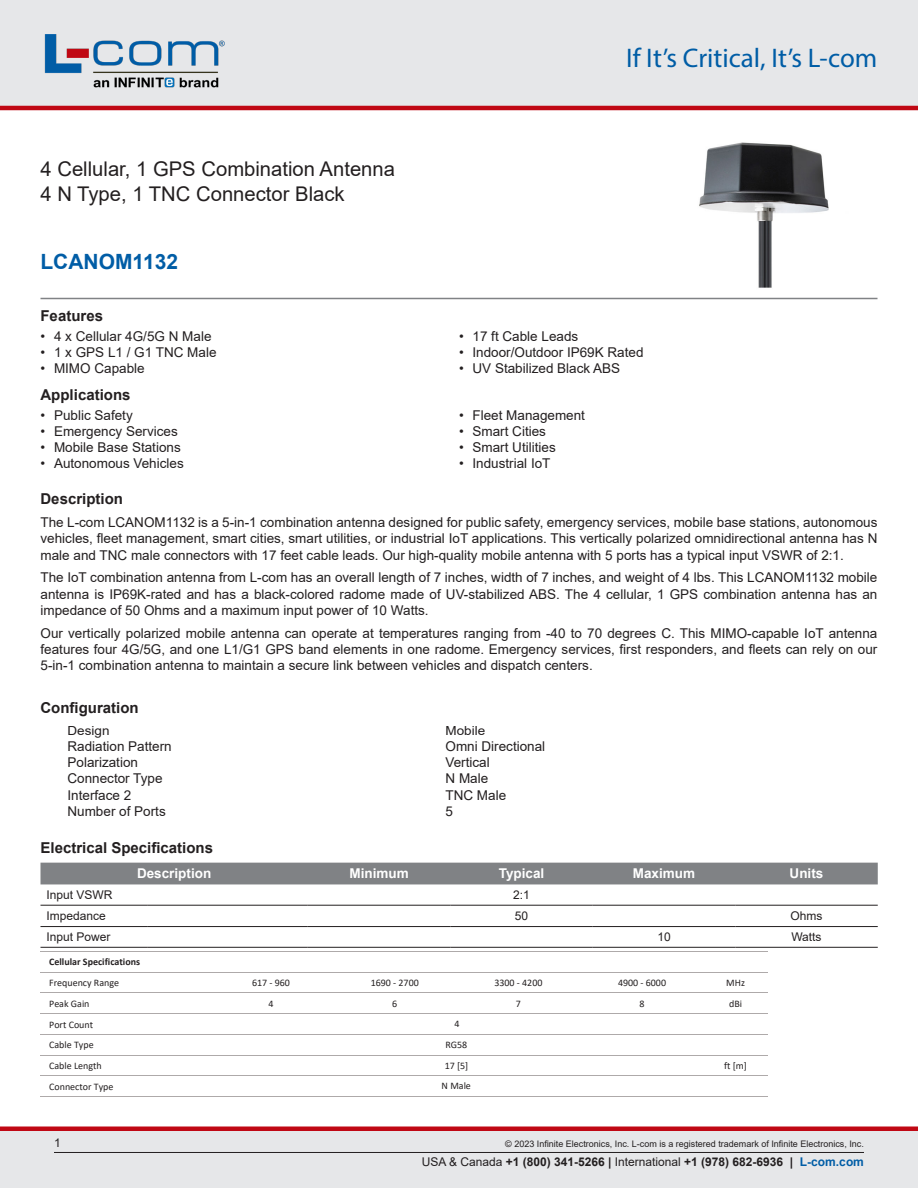
<style>
.page{position:relative;width:918px;height:1188px;background:#fff}
.page>*{position:absolute;margin:0;border:0;box-sizing:border-box;transform-origin:0 0}
.t1{font:27px "Myriad Pro";color:#005da6}
.Branded_Part_No{font:700 21px "Arial";color:#005da6}
.Web_Description_Para{font:20.25px/24.3px "Arial";color:#231f20}
.Head1{font:700 15px "Arial";color:#231f20}
.MarketingDescription{font:13.5px/16.2px "Arial";color:#231f20;text-align:justify}
.Specs_Para{font:13.5px "Arial";color:#231f20}
.Table_Header{font:700 13.5px "Arial";color:#fff}
.Specs_Para-2{font:12.45px "Arial";color:#231f20;scale:1.08 1}
.t2{font:700 12px "Arial";color:#231f20}
.Table_Body_Left{font:12px "Arial";color:#231f20}
.Table_Body{font:12px "Arial";color:#231f20}
.t3{font:10.05px/20.7px "Calibri";color:#231f20}
.t4{font:700 10.05px "Calibri";color:#231f20}
.Copyright_disclaimer{font:9px "Arial";color:#231f20}
.s1{font-weight:400}
.s2{color:#005da6}
</style>
<div class="page">
<div style="left:0;top:1131px;width:918px;height:57px;background:#e6e7e9"></div>
<div style="left:0;top:1126px;width:918px;height:5px;background:#c00814"></div>
<div style="left:0;top:0;width:918px;height:108px;background:#e6e7e9"></div>
<hr style="left:0;top:106px;width:918px;height:4px;background:#c00814">
<img style="left:44px;top:34px;width:181px;height:54px">
<hr style="left:54px;top:1152px;width:810px;height:1px;background:#231f20">
<hr style="left:40px;top:298px;width:838px;height:1px;background:#808285">
<img style="left:699px;top:142px;width:130px;height:146px">
<div style="left:40px;top:863px;width:838px;height:21px;background:#808285"></div>
<hr style="left:40px;top:905px;width:108px;height:1px;background:#231f20">
<hr style="left:148px;top:905px;width:160px;height:1px;background:#231f20">
<hr style="left:308px;top:905px;width:142px;height:1px;background:#231f20">
<hr style="left:450px;top:905px;width:143px;height:1px;background:#231f20">
<hr style="left:593px;top:905px;width:142px;height:1px;background:#231f20">
<hr style="left:735px;top:905px;width:143px;height:1px;background:#231f20">
<hr style="left:40px;top:926px;width:108px;height:1px;background:#231f20">
<hr style="left:148px;top:926px;width:160px;height:1px;background:#231f20">
<hr style="left:308px;top:926px;width:142px;height:1px;background:#231f20">
<hr style="left:450px;top:926px;width:143px;height:1px;background:#231f20">
<hr style="left:593px;top:926px;width:142px;height:1px;background:#231f20">
<hr style="left:735px;top:926px;width:143px;height:1px;background:#231f20">
<hr style="left:40px;top:947px;width:108px;height:1px;background:#231f20">
<hr style="left:148px;top:947px;width:160px;height:1px;background:#231f20">
<hr style="left:308px;top:947px;width:142px;height:1px;background:#231f20">
<hr style="left:450px;top:947px;width:143px;height:1px;background:#231f20">
<hr style="left:593px;top:947px;width:142px;height:1px;background:#231f20">
<hr style="left:735px;top:947px;width:143px;height:1px;background:#231f20">
<hr style="left:40px;top:951px;width:728px;height:1px;background:#aeaaaa">
<hr style="left:40px;top:972px;width:728px;height:1px;background:#aeaaaa">
<hr style="left:40px;top:993px;width:728px;height:1px;background:#aeaaaa">
<hr style="left:40px;top:1013px;width:728px;height:1px;background:#aeaaaa">
<hr style="left:40px;top:1034px;width:728px;height:1px;background:#aeaaaa">
<hr style="left:40px;top:1055px;width:728px;height:1px;background:#aeaaaa">
<hr style="left:40px;top:1076px;width:728px;height:1px;background:#aeaaaa">
<hr style="left:40px;top:1096px;width:728px;height:1px;background:#aeaaaa">
<h1 class="Web_Description_Para" style="left:40px;top:157px;width:356px">4 Cellular, 1 GPS Combination Antenna<br>4 N Type, 1 TNC Connector Black</h1>
<p class="Branded_Part_No" style="left:40px;top:247px;width:139px">LCANOM1132</p>
<p class="Head1" style="left:40px;top:306px;width:64px">Features</p>
<p class="MarketingDescription" style="left:40px;top:328px;width:173px">• 4 x Cellular 4G/5G N Male</p>
<p class="MarketingDescription" style="left:40px;top:344px;width:178px">• 1 x GPS L1 / G1 TNC Male</p>
<p class="MarketingDescription" style="left:40px;top:360px;width:106px">• MIMO Capable</p>
<p class="Head1" style="left:40px;top:384px;width:92px">Applications</p>
<p class="MarketingDescription" style="left:40px;top:407px;width:94px">• Public Safety</p>
<p class="MarketingDescription" style="left:40px;top:423px;width:139px">• Emergency Services</p>
<p class="MarketingDescription" style="left:40px;top:439px;width:142px">• Mobile Base Stations</p>
<p class="MarketingDescription" style="left:40px;top:455px;width:145px">• Autonomous Vehicles</p>
<h1 class="t1" style="left:626px;top:41px;width:253px">If It’s Critical, It’s L-com</h1>
<p class="MarketingDescription" style="left:459px;top:328px;width:121px">• 17 ft Cable Leads</p>
<p class="MarketingDescription" style="left:459px;top:344px;width:186px">• Indoor/Outdoor IP69K Rated</p>
<p class="MarketingDescription" style="left:459px;top:360px;width:163px">• UV Stabilized Black ABS</p>
<p class="MarketingDescription" style="left:459px;top:407px;width:128px">• Fleet Management</p>
<p class="MarketingDescription" style="left:459px;top:423px;width:89px">• Smart Cities</p>
<p class="MarketingDescription" style="left:459px;top:439px;width:98px">• Smart Utilities</p>
<p class="MarketingDescription" style="left:459px;top:455px;width:93px">• Industrial IoT</p>
<p class="Head1" style="left:40px;top:488px;width:84px">Description</p>
<p class="MarketingDescription" style="left:40px;top:514px;width:838px">The L-com LCANOM1132 is a 5-in-1 combination antenna designed for public safety, emergency services, mobile base stations, autonomous vehicles, fleet management, smart cities, smart utilities, or industrial IoT applications. This vertically polarized omnidirectional antenna has N male and TNC male connectors with 17 feet cable leads. Our high-quality mobile antenna with 5 ports has a typical input VSWR of 2:1.</p>
<p class="MarketingDescription" style="left:40px;top:570px;width:838px">The IoT combination antenna from L-com has an overall length of 7 inches, width of 7 inches, and weight of 4 lbs. This LCANOM1132 mobile antenna is IP69K-rated and has a black-colored radome made of UV-stabilized ABS. The 4 cellular, 1 GPS combination antenna has an impedance of 50 Ohms and a maximum input power of 10 Watts.</p>
<p class="MarketingDescription" style="left:40px;top:625px;width:838px">Our vertically polarized mobile antenna can operate at temperatures ranging from -40 to 70 degrees C. This MIMO-capable IoT antenna features four 4G/5G, and one L1/G1 GPS band elements in one radome. Emergency services, first responders, and fleets can rely on our 5-in-1 combination antenna to maintain a secure link between vehicles and dispatch centers.</p>
<p class="Head1" style="left:40px;top:697px;width:100px">Configuration</p>
<p class="Specs_Para-2" style="left:68px;top:722px;width:40px">Design</p>
<p class="Specs_Para-2" style="left:446px;top:722px;width:38px">Mobile</p>
<p class="Specs_Para" style="left:68px;top:737px;width:106px">Radiation Pattern</p>
<p class="Specs_Para" style="left:446px;top:737px;width:101px">Omni Directional</p>
<p class="Specs_Para" style="left:68px;top:753px;width:72px">Polarization</p>
<p class="Specs_Para" style="left:446px;top:753px;width:46px">Vertical</p>
<p class="Specs_Para" style="left:68px;top:769px;width:97px">Connector Type</p>
<p class="Specs_Para" style="left:446px;top:769px;width:44px">N Male</p>
<p class="Specs_Para" style="left:68px;top:786px;width:65px">Interface 2</p>
<p class="Specs_Para" style="left:446px;top:786px;width:62px">TNC Male</p>
<p class="Specs_Para" style="left:68px;top:802px;width:100px">Number of Ports</p>
<p class="Specs_Para" style="left:446px;top:802px;width:9px">5</p>
<p class="Head1" style="left:40px;top:837px;width:174px">Electrical Specifications</p>
<p class="Table_Header" style="left:137px;top:864px;width:76px">Description</p>
<p class="Table_Header" style="left:349px;top:864px;width:61px">Minimum</p>
<p class="Table_Header" style="left:499px;top:864px;width:47px">Typical</p>
<p class="Table_Header" style="left:633px;top:864px;width:64px">Maximum</p>
<p class="Table_Header" style="left:790px;top:864px;width:35px">Units</p>
<p class="Table_Body_Left" style="left:46px;top:887px;width:68px">Input VSWR</p>
<p class="Table_Body" style="left:513px;top:887px;width:18px">2:1</p>
<p class="Table_Body_Left" style="left:46px;top:907px;width:61px">Impedance</p>
<p class="Table_Body" style="left:515px;top:907px;width:15px">50</p>
<p class="Table_Body" style="left:791px;top:907px;width:34px">Ohms</p>
<p class="Table_Body_Left" style="left:46px;top:929px;width:66px">Input Power</p>
<p class="Table_Body" style="left:657px;top:929px;width:15px">10</p>
<p class="Table_Body" style="left:791px;top:929px;width:32px">Watts</p>
<p class="t3" style="left:49px;top:972px;width:71px">Frequency Range</p>
<p class="t3" style="left:252px;top:972px;width:39px">617 ‐ 960</p>
<p class="t3" style="left:371px;top:972px;width:50px">1690 ‐ 2700</p>
<p class="t3" style="left:494px;top:972px;width:50px">3300 ‐ 4200</p>
<p class="t3" style="left:618px;top:972px;width:50px">4900 ‐ 6000</p>
<p class="t3" style="left:726px;top:972px;width:20px">MHz</p>
<p class="t3" style="left:49px;top:993px;width:42px">Peak Gain</p>
<p class="t3" style="left:268px;top:993px;width:7px">4</p>
<p class="t3" style="left:392px;top:993px;width:7px">6</p>
<p class="t3" style="left:516px;top:993px;width:7px">7</p>
<p class="t3" style="left:639px;top:993px;width:7px">8</p>
<p class="t3" style="left:729px;top:993px;width:14px">dBi</p>
<p class="t3" style="left:49px;top:1014px;width:54px">Port Count<br>Cable Type<br>Cable Length</p>
<p class="t4" style="left:49px;top:954px;width:92px">Cellular Specifications</p>
<p class="t3" style="left:442px;top:1013px;width:31px;text-align:center">4<br>RG58<br>17 [5]<br>N Male</p>
<p class="t3" style="left:724px;top:1055px;width:24px">ft [m]</p>
<p class="t3" style="left:49px;top:1076px;width:66px">Connector Type</p>
<p class="Table_Body_Left" style="left:54px;top:1135px;width:8px">1</p>
<p class="Copyright_disclaimer" style="left:505px;top:1138px;width:360px">© 2023 Infinite Electronics, Inc. L-com is a registered trademark of Infinite Electronics, Inc.</p>
<p class="t2" style="left:422px;top:1153px;width:444px"><span class="s1">USA &amp; Canada</span> +1 (800) 341-5266 | <span class="s1">International</span> +1 (978) 682-6936 | <span class="s2">L-com.com</span></p>
</div>
